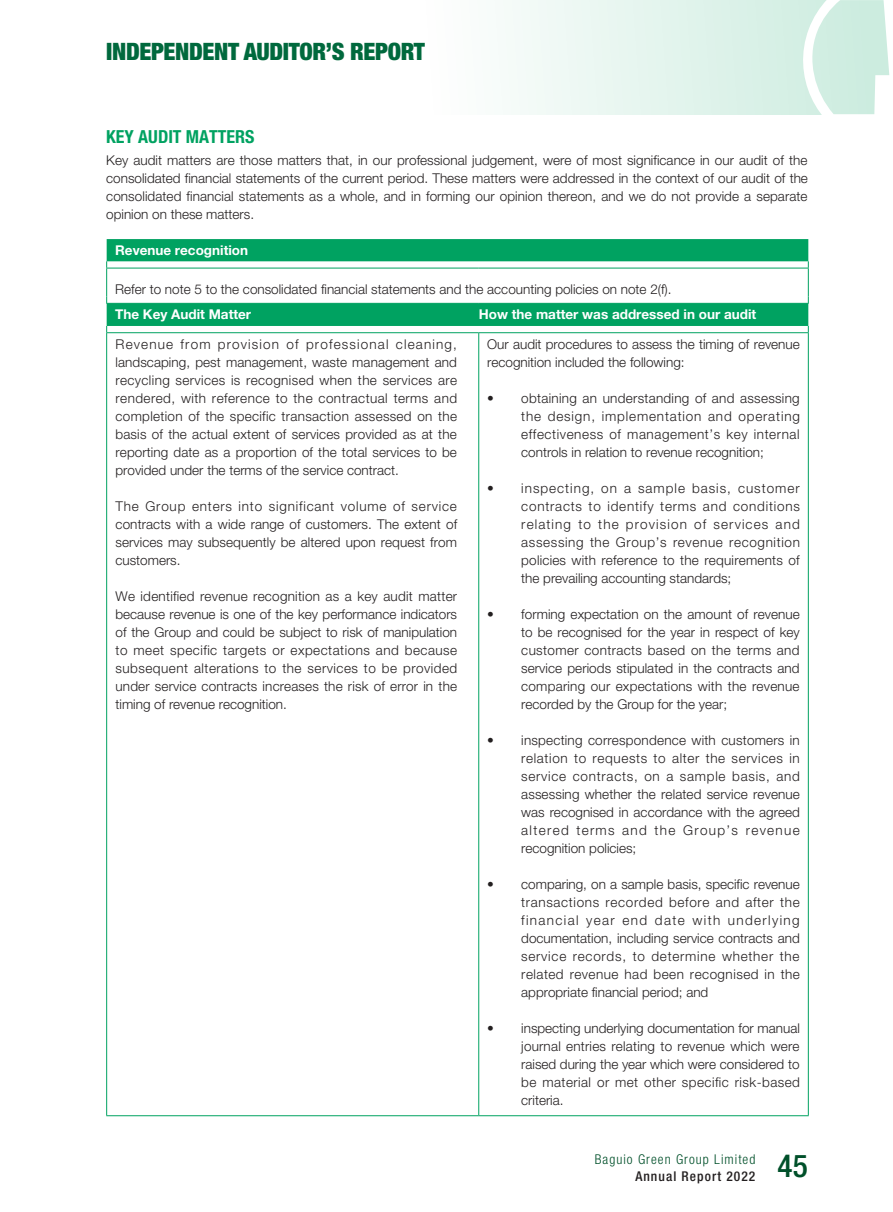
<style>
.page{position:relative;width:893px;height:1212px;background:#fff}
.page>*{position:absolute;margin:0;border:0;box-sizing:border-box;transform-origin:0 0}
.t1{font:500 condensed 31.5px "Helvetica Neue LT Std";color:#00502a}
.t2{font:900 condensed 24px "Helvetica Neue LT Std";letter-spacing:-.015em;color:#00693d}
._01_H1{font:700 condensed 18px "Helvetica Neue LT Std";color:#00a261}
._00_txt{font:300 13.5px/18px "Helvetica Neue LT Std";color:#231f20;text-align:justify}
._50_Table_txt{font:700 13.5px "Helvetica Neue LT Std";color:#fff}
.t3{font:300 condensed 13.5px "Helvetica Neue LT Std";letter-spacing:.075em;color:#00502a}
.t4{font:500 condensed 13.5px "Helvetica Neue LT Std";letter-spacing:.075em;color:#231f20}
</style>
<div class="page">
<svg style="left:512px;top:0;width:279px;height:115px;fill:#e5f5ee"></svg>
<svg style="left:107px;top:239px;width:701px;height:87px;fill:#07a465"></svg>
<hr style="left:106px;top:332px;width:373px;height:1px;background:#00a261">
<hr style="left:106px;top:333px;width:1px;height:782px;background:#00a261">
<hr style="left:479px;top:332px;width:330px;height:1px;background:#00a261">
<hr style="left:478px;top:333px;width:1px;height:782px;background:#00a261">
<hr style="left:808px;top:333px;width:1px;height:782px;background:#00a261">
<hr style="left:106px;top:1115px;width:373px;height:1px;background:#00a261">
<hr style="left:479px;top:1115px;width:330px;height:1px;background:#00a261">
<hr style="left:106px;top:268px;width:373px;height:1px;background:#00a261">
<svg style="left:106px;top:261px;width:1px;height:42px"></svg>
<hr style="left:479px;top:268px;width:330px;height:1px;background:#00a261">
<svg style="left:808px;top:261px;width:1px;height:42px"></svg>
<hr style="left:106px;top:303px;width:373px;height:1px;background:#00a261">
<hr style="left:479px;top:303px;width:330px;height:1px;background:#00a261">
<svg style="left:791px;top:0;width:99px;height:115px"></svg>
<p class="t2" style="left:106px;top:37px;width:320px">INDEPENDENT AUDITOR’S REPORT</p>
<p class="_01_H1" style="left:106px;top:125px;width:150px">KEY AUDIT MATTERS</p>
<p class="_00_txt" style="left:106px;top:151px;width:703px">Key audit matters are those matters that, in our professional judgement, were of most significance in our audit of the consolidated financial statements of the current period. These matters were addressed in the context of our audit of the consolidated financial statements as a whole, and in forming our opinion thereon, and we do not provide a separate opinion on these matters.</p>
<p class="_50_Table_txt" style="left:115px;top:242px;width:135px">Revenue recognition</p>
<p class="_00_txt" style="left:115px;top:280px;width:558px">Refer to note 5 to the consolidated financial statements and the accounting policies on note 2(f).</p>
<p class="_50_Table_txt" style="left:115px;top:306px;width:137px">The Key Audit Matter</p>
<p class="_50_Table_txt" style="left:479px;top:306px;width:279px">How the matter was addressed in our audit</p>
<p class="_00_txt" style="left:116px;top:335px;width:343px">Revenue from provision of professional cleaning, landscaping, pest management, waste management and recycling services is recognised when the services are rendered, with reference to the contractual terms and completion of the specific transaction assessed on the basis of the actual extent of services provided as at the reporting date as a proportion of the total services to be provided under the terms of the service contract.</p>
<p class="_00_txt" style="left:116px;top:497px;width:343px">The Group enters into significant volume of service contracts with a wide range of customers. The extent of services may subsequently be altered upon request from customers.</p>
<p class="_00_txt" style="left:116px;top:587px;width:343px">We identified revenue recognition as a key audit matter because revenue is one of the key performance indicators of the Group and could be subject to risk of manipulation to meet specific targets or expectations and because subsequent alterations to the services to be provided under service contracts increases the risk of error in the timing of revenue recognition.</p>
<p class="_00_txt" style="left:487px;top:335px;width:314px">Our audit procedures to assess the timing of revenue recognition included the following:</p>
<p class="_00_txt" style="left:521px;top:389px;width:280px;text-indent:-34px">• obtaining an understanding of and assessing the design, implementation and operating effectiveness of management’s key internal controls in relation to revenue recognition;</p>
<p class="_00_txt" style="left:521px;top:479px;width:280px;text-indent:-34px">• inspecting, on a sample basis, customer contracts to identify terms and conditions relating to the provision of services and assessing the Group’s revenue recognition policies with reference to the requirements of the prevailing accounting standards;</p>
<p class="_00_txt" style="left:521px;top:605px;width:280px;text-indent:-34px">• forming expectation on the amount of revenue to be recognised for the year in respect of key customer contracts based on the terms and service periods stipulated in the contracts and comparing our expectations with the revenue recorded by the Group for the year;</p>
<p class="_00_txt" style="left:521px;top:731px;width:280px;text-indent:-34px">• inspecting correspondence with customers in relation to requests to alter the services in service contracts, on a sample basis, and assessing whether the related service revenue was recognised in accordance with the agreed altered terms and the Group’s revenue recognition policies;</p>
<p class="_00_txt" style="left:521px;top:875px;width:280px;text-indent:-34px">• comparing, on a sample basis, specific revenue transactions recorded before and after the financial year end date with underlying documentation, including service contracts and service records, to determine whether the related revenue had been recognised in the appropriate financial period; and</p>
<p class="_00_txt" style="left:521px;top:1019px;width:280px;text-indent:-34px">• inspecting underlying documentation for manual journal entries relating to revenue which were raised during the year which were considered to be material or met other specific risk-based criteria.</p>
<p class="t3" style="left:595px;top:1151px;width:162px">Baguio Green Group Limited</p>
<p class="t4" style="left:635px;top:1168px;width:122px">Annual Report 2022</p>
<p class="t1" style="left:777px;top:1147px;width:32px">45</p>
</div>
